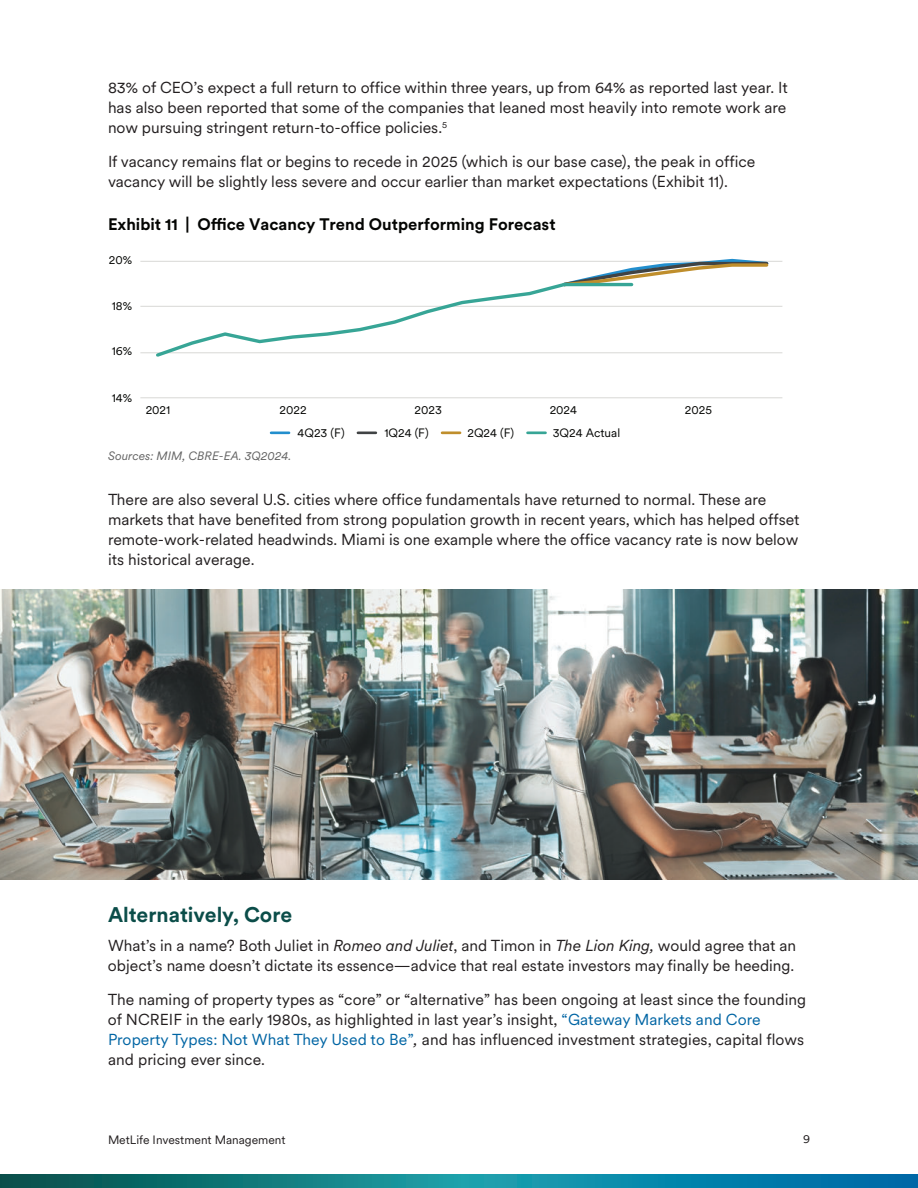
<style>
.page{position:relative;width:918px;height:1188px;background:#fff}
.page>*{position:absolute;margin:0;border:0;box-sizing:border-box;transform-origin:0 0}
.t1{font:700 21px "Met Life Circular";color:#0b4d49}
.t2{font:700 16.5px "Met Life Circular";color:#040503}
.t3{font:15.75px/20.2px "Met Life Circular";color:#231f20}
.t4{font:12px "Met Life Circular";color:#040503}
.t5{font:12px "Met Life Circular";color:#231f20}
.t6{font:italic 12px "Met Life Circular";color:#646464}
.s1{font-style:italic}
.s2{color:#0065a4}
</style>
<div class="page">
<svg style="left:0;top:1174px;width:918px;height:14px;background:#0c7c90"></svg>
<hr style="left:140px;top:352px;width:642px;height:1px;background:#d8d8d5">
<hr style="left:140px;top:306px;width:642px;height:1px;background:#d8d8d5">
<hr style="left:140px;top:261px;width:642px;height:1px;background:#d8d8d5">
<hr style="left:140px;top:397px;width:642px;height:1px;background:#d8d8d5">
<svg style="left:153px;top:258px;width:617px;height:99px"></svg>
<svg style="left:271px;top:432px;width:18px;height:2px"></svg>
<svg style="left:358px;top:432px;width:18px;height:2px"></svg>
<hr style="left:442px;top:431px;width:18px;height:3px;background:#bf8e2c">
<hr style="left:528px;top:431px;width:18px;height:3px;background:#37a596">
<img style="left:0;top:590px;width:918px;height:290px">
<p class="t3" style="left:108px;top:78px;width:681px;text-align:justify">83% of CEO’s expect a full return to office within three years, up from 64% as reported last year. It has also been reported that some of the companies that leaned most heavily into remote work are now pursuing stringent return-to-office policies.<sup>5</sup></p>
<p class="t3" style="left:108px;top:152px;width:649px">If vacancy remains flat or begins to recede in 2025 (which is our base case), the peak in office vacancy will be slightly less severe and occur earlier than market expectations (Exhibit 11).</p>
<p class="t2" style="left:108px;top:217px;width:449px">Exhibit 11 | Office Vacancy Trend Outperforming Forecast</p>
<p class="t4" style="left:109px;top:254px;width:25px">20%</p>
<p class="t4" style="left:112px;top:301px;width:22px">18%</p>
<p class="t4" style="left:112px;top:346px;width:22px">16%</p>
<p class="t4" style="left:112px;top:392px;width:22px">14%</p>
<p class="t4" style="left:146px;top:404px;width:26px">2021</p>
<p class="t4" style="left:280px;top:404px;width:29px">2022</p>
<p class="t4" style="left:415px;top:404px;width:29px">2023</p>
<p class="t4" style="left:550px;top:404px;width:29px">2024</p>
<p class="t4" style="left:685px;top:404px;width:29px">2025</p>
<p class="t6" style="left:108px;top:451px;width:185px">Sources: MIM, CBRE-EA. 3Q2024.</p>
<p class="t4" style="left:298px;top:427px;width:49px">4Q23 (F)</p>
<p class="t4" style="left:384px;top:427px;width:46px">1Q24 (F)</p>
<p class="t4" style="left:467px;top:427px;width:48px">2Q24 (F)</p>
<p class="t4" style="left:553px;top:427px;width:69px">3Q24 Actual</p>
<p class="t3" style="left:108px;top:490px;width:693px">There are also several U.S. cities where office fundamentals have returned to normal. These are markets that have benefited from strong population growth in recent years, which has helped offset remote-work-related headwinds. Miami is one example where the office vacancy rate is now below its historical average.</p>
<h1 class="t1" style="left:108px;top:904px;width:186px">Alternatively, Core</h1>
<p class="t3" style="left:108px;top:936px;width:690px">What’s in a name? Both Juliet in <span class="s1">Romeo and Juliet</span>, and Timon in <span class="s1">The Lion King,</span> would agree that an object’s name doesn’t dictate its essence—advice that real estate investors may finally be heeding.</p>
<p class="t3" style="left:108px;top:990px;width:700px">The naming of property types as “core” or “alternative” has been ongoing at least since the founding of NCREIF in the early 1980s, as highlighted in last year’s insight, <span class="s2">“Gateway Markets and Core Property Types: Not What They Used to Be”</span><span class="s1">,</span> and has influenced investment strategies, capital flows and pricing ever since.</p>
<p class="t5" style="left:108px;top:1135px;width:179px">MetLife Investment Management</p>
<p class="t5" style="left:803px;top:1133px;width:8px">9</p>
</div>
